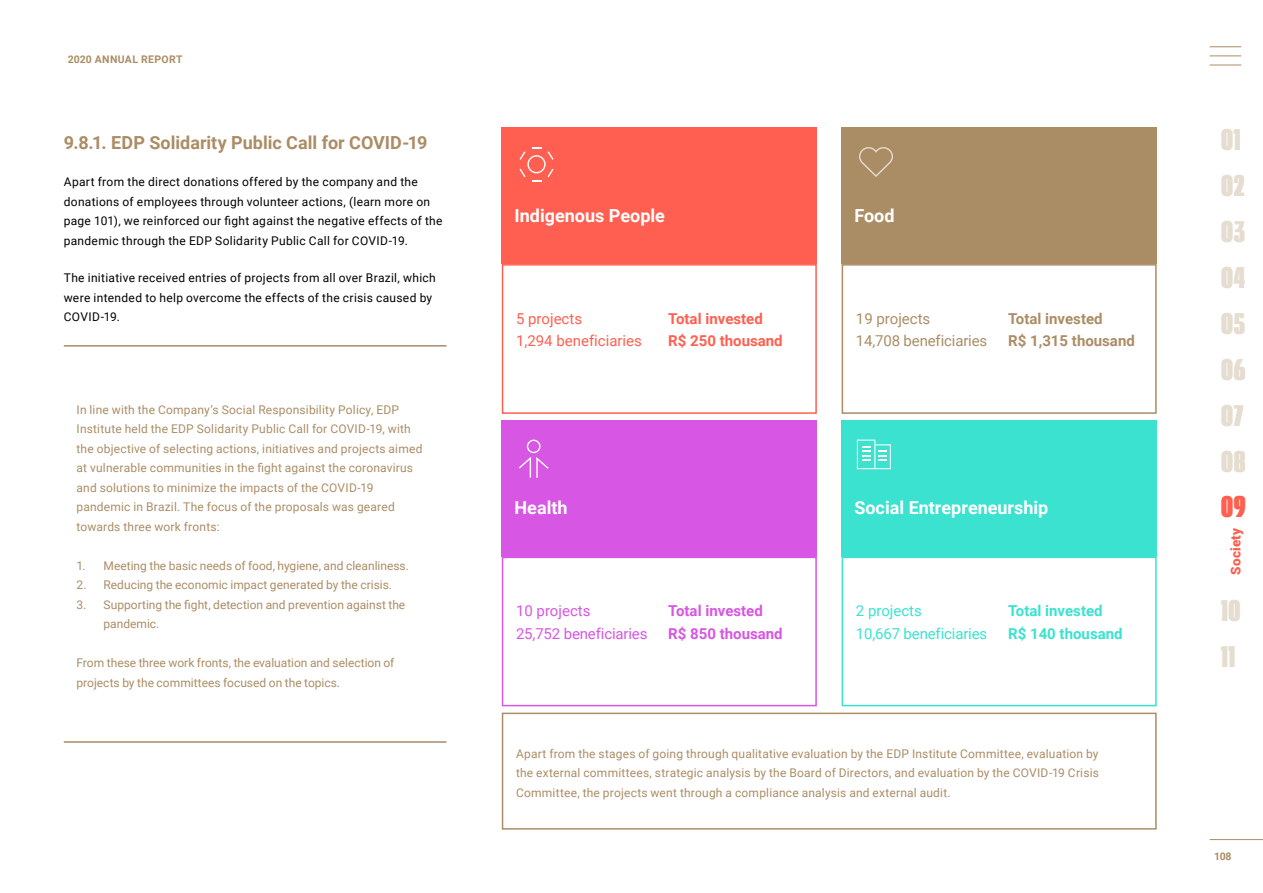
<style>
.page{position:relative;width:1263px;height:893px;background:#fff}
.page>*{position:absolute;margin:0;border:0;box-sizing:border-box;transform-origin:0 0}
.t1{font:31.5px/45.9px "Extenda 50 Mega";letter-spacing:.025em;color:#e6ddd1}
.t2{font:31.5px "Extenda 50 Mega";color:#ff5f51}
.t3{font:700 18px "Roboto";color:#fff}
.t4{font:700 18px "Roboto";color:#ab8d65}
.t5{font:15px/22.5px "Roboto";letter-spacing:-.01em;color:#d756e3}
.t6{font:15px/22.5px "Roboto";letter-spacing:-.01em;color:#ab8d65}
.t7{font:700 15px/22.5px "Roboto";color:#ab8d65}
.t8{font:15px/22.5px "Roboto";letter-spacing:-.01em;color:#3ae2cf}
.t9{font:15px/22.5px "Roboto";color:#ff5f51}
.t10{font:700 15px/22.5px "Roboto";color:#ff5f51}
.t11{font:700 15px/22.5px "Roboto";color:#d756e3}
.t12{font:700 15px/22.5px "Roboto";color:#3ae2cf}
.t13{font:900 13.5px "Roboto";letter-spacing:.01em;color:#ff5f51}
.t14{font:12px/19.5px "Roboto";letter-spacing:.01em;color:#ab8d65}
.t15{font:12px/19.5px "Roboto";letter-spacing:.025em;color:#000}
.t16{font:700 10.5px "Roboto";letter-spacing:.035em;color:#ab8d65}
</style>
<div class="page">
<hr style="left:1209px;top:46px;width:32px;height:1px;background:#ab8d65">
<hr style="left:1209px;top:56px;width:32px;height:1px;background:#ab8d65">
<hr style="left:1209px;top:65px;width:32px;height:1px;background:#ab8d65">
<hr style="left:1209px;top:839px;width:54px;height:1px;background:#ab8d65">
<hr style="left:64px;top:345px;width:382px;height:2px;background:#ab8d65">
<hr style="left:64px;top:741px;width:382px;height:2px;background:#ab8d65">
<div style="left:502px;top:128px;width:315px;height:136px;background:#ff5f51"></div>
<div style="left:502px;top:264px;width:315px;height:150px;border:2px solid #ff5f51"></div>
<div style="left:502px;top:557px;width:315px;height:149px;border:2px solid #d756e3"></div>
<div style="left:842px;top:264px;width:315px;height:150px;border:2px solid #ab8d65"></div>
<div style="left:842px;top:557px;width:315px;height:149px;border:2px solid #3ae2cf"></div>
<div style="left:842px;top:128px;width:315px;height:136px;background:#ab8d65"></div>
<div style="left:502px;top:420px;width:315px;height:137px;background:#d756e3"></div>
<div style="left:842px;top:420px;width:315px;height:137px;background:#3ae2cf"></div>
<div style="left:502px;top:713px;width:655px;height:117px;border:2px solid #ab8d65"></div>
<svg style="left:857px;top:440px;width:34px;height:29px"></svg>
<svg style="left:859px;top:147px;width:34px;height:30px"></svg>
<svg style="left:519px;top:147px;width:34px;height:34px"></svg>
<svg style="left:519px;top:440px;width:30px;height:38px"></svg>
<p class="t16" style="left:68px;top:52px;width:116px">2020 ANNUAL REPORT</p>
<h2 class="t4" style="left:64px;top:130px;width:365px">9.8.1. EDP Solidarity Public Call for COVID-19</h2>
<p class="t15" style="left:64px;top:172px;width:380px">Apart from the direct donations offered by the company and the donations of employees through volunteer actions, (learn more on page 101), we reinforced our fight against the negative effects of the pandemic through the EDP Solidarity Public Call for COVID-19.</p>
<p class="t15" style="left:64px;top:268px;width:374px">The initiative received entries of projects from all over Brazil, which were intended to help overcome the effects of the crisis caused by<br>COVID-19.</p>
<p class="t14" style="left:77px;top:399px;width:347px">In line with the Company’s Social Responsibility Policy, EDP Institute held the EDP Solidarity Public Call for COVID-19, with the objective of selecting actions, initiatives and projects aimed at vulnerable communities in the fight against the coronavirus and solutions to minimize the impacts of the COVID-19 pandemic in Brazil. The focus of the proposals was geared towards three work fronts:</p>
<p class="t14" style="left:77px;top:555px;width:334px">1. Meeting the basic needs of food, hygiene, and cleanliness.</p>
<p class="t14" style="left:77px;top:575px;width:317px">2. Reducing the economic impact generated by the crisis.</p>
<p class="t14" style="left:104px;top:594px;width:303px;text-indent:-27px">3. Supporting the fight, detection and prevention against the pandemic.</p>
<p class="t14" style="left:77px;top:653px;width:319px">From these three work fronts, the evaluation and selection of projects by the committees focused on the topics.</p>
<h2 class="t3" style="left:514px;top:203px;width:152px">Indigenous People</h2>
<p class="t9" style="left:516px;top:307px;width:127px">5 projects<br>1,294 beneficiaries</p>
<p class="t10" style="left:668px;top:307px;width:116px">Total invested<br>R$ 250 thousand</p>
<h2 class="t3" style="left:854px;top:203px;width:42px">Food</h2>
<p class="t6" style="left:856px;top:307px;width:133px">19 projects<br>14,708 beneficiaries</p>
<p class="t7" style="left:1008px;top:307px;width:128px">Total invested<br>R$ 1,315 thousand</p>
<h2 class="t3" style="left:514px;top:495px;width:55px">Health</h2>
<h2 class="t3" style="left:854px;top:495px;width:196px">Social Entrepreneurship</h2>
<p class="t5" style="left:516px;top:599px;width:133px">10 projects<br>25,752 beneficiaries</p>
<p class="t11" style="left:668px;top:599px;width:116px">Total invested<br>R$ 850 thousand</p>
<p class="t8" style="left:856px;top:599px;width:133px">2 projects<br>10,667 beneficiaries</p>
<p class="t12" style="left:1008px;top:599px;width:116px">Total invested<br>R$ 140 thousand</p>
<p class="t14" style="left:516px;top:743px;width:584px;text-align:justify">Apart from the stages of going through qualitative evaluation by the EDP Institute Committee, evaluation by the external committees, strategic analysis by the Board of Directors, and evaluation by the COVID-19 Crisis Committee, the projects went through a compliance analysis and external audit.</p>
<h1 class="t1" style="left:1221px;top:116px;width:21px">01</h1>
<h1 class="t1" style="left:1221px;top:162px;width:25px">02</h1>
<h1 class="t1" style="left:1221px;top:208px;width:25px">03</h1>
<h1 class="t1" style="left:1221px;top:254px;width:26px">04</h1>
<h1 class="t1" style="left:1221px;top:300px;width:26px">05</h1>
<h1 class="t1" style="left:1221px;top:346px;width:26px">06</h1>
<h1 class="t1" style="left:1221px;top:391px;width:24px">07</h1>
<h1 class="t1" style="left:1221px;top:437px;width:26px">08</h1>
<h1 class="t2" style="left:1221px;top:485px;width:26px">09</h1>
<p class="t13" style="left:1226px;top:575px;width:48px;rotate:-90deg">Society</p>
<h1 class="t1" style="left:1221px;top:586px;width:21px">10<br>11</h1>
<p class="t16" style="left:1214px;top:849px;width:19px">108</p>
</div>
